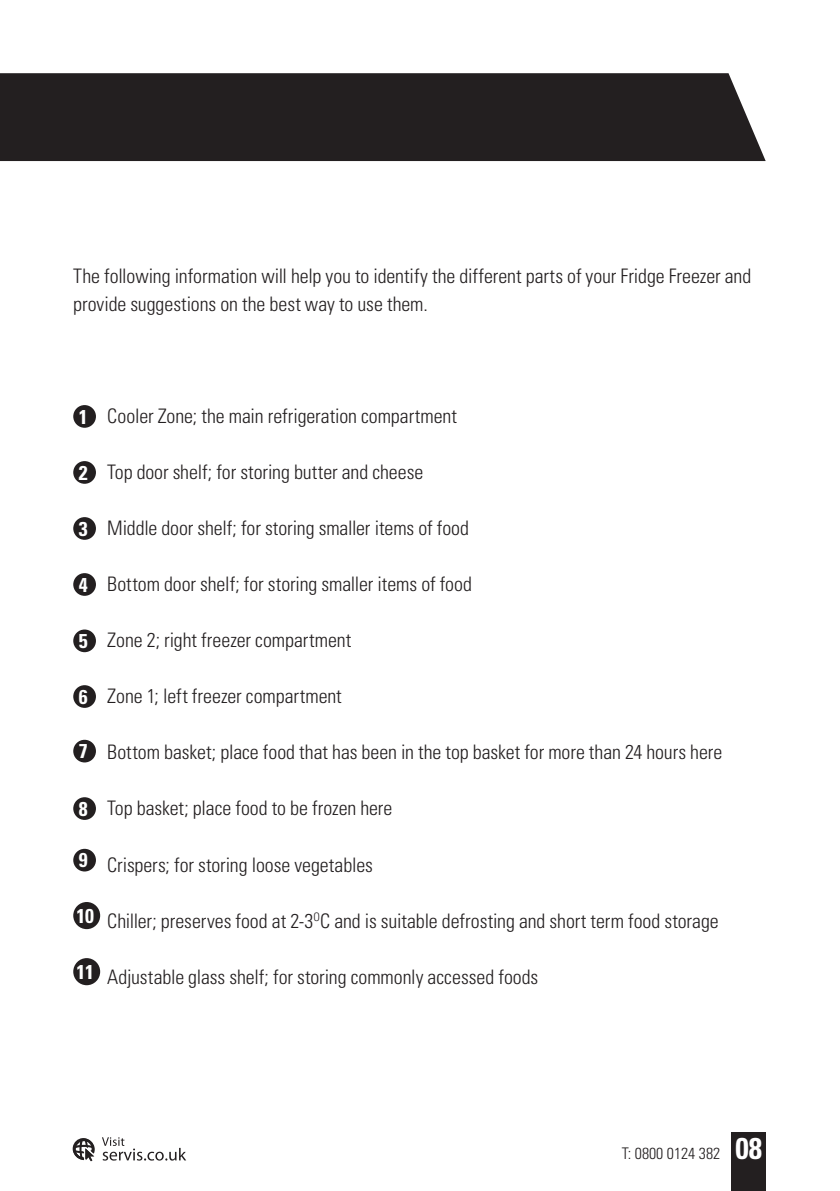
<style>
.page{position:relative;width:840px;height:1191px;background:#fff}
.page>*{position:absolute;margin:0;border:0;box-sizing:border-box;transform-origin:0 0}
.t1{font:300 condensed 20px/28px "Univers LT Std";letter-spacing:-.005em;color:#231f20}
.t2{font:700 condensed 20px "Univers LT Std";color:#fff}
.t3{font:300 condensed 16px "Univers LT Std";color:#231f20}
.s1{font-weight:700;color:#fff}
.s2{font-weight:700;font-size:30px;color:#fff}
</style>
<div class="page">
<div style="left:730px;top:1132px;width:35px;height:59px;background:#231f20"></div>
<svg style="left:72px;top:1137px;width:114px;height:25px"></svg>
<div style="left:0;top:73px;width:765px;height:88px;background:#231f20"></div>
<div style="left:73px;top:405px;width:23px;height:23px;background:#231f20;border-radius:50%"></div>
<div style="left:73px;top:461px;width:23px;height:23px;background:#231f20;border-radius:50%"></div>
<div style="left:73px;top:517px;width:23px;height:23px;background:#231f20;border-radius:50%"></div>
<div style="left:73px;top:573px;width:23px;height:23px;background:#231f20;border-radius:50%"></div>
<div style="left:73px;top:629px;width:23px;height:23px;background:#231f20;border-radius:50%"></div>
<div style="left:73px;top:685px;width:23px;height:23px;background:#231f20;border-radius:50%"></div>
<div style="left:73px;top:740px;width:23px;height:22px;background:#231f20;border-radius:50%"></div>
<div style="left:73px;top:797px;width:23px;height:23px;background:#231f20;border-radius:50%"></div>
<div style="left:73px;top:849px;width:23px;height:22px;background:#231f20;border-radius:50%"></div>
<div style="left:73px;top:902px;width:27px;height:27px;background:#231f20;border-radius:50%"></div>
<div style="left:73px;top:958px;width:27px;height:27px;background:#231f20;border-radius:50%"></div>
<p class="t1" style="left:73px;top:263px;width:679px">The following information will help you to identify the different parts of your Fridge Freezer and provide suggestions on the best way to use them.</p>
<p class="t1" style="left:79px;top:403px;width:379px"><span class="s1">1</span> Cooler Zone; the main refrigeration compartment</p>
<p class="t1" style="left:79px;top:459px;width:346px"><span class="s1">2</span> Top door shelf; for storing butter and cheese</p>
<p class="t1" style="left:79px;top:515px;width:391px"><span class="s1">3</span> Middle door shelf; for storing smaller items of food</p>
<p class="t1" style="left:79px;top:571px;width:394px"><span class="s1">4</span> Bottom door shelf; for storing smaller items of food</p>
<p class="t1" style="left:79px;top:627px;width:274px"><span class="s1">5</span> Zone 2; right freezer compartment</p>
<p class="t1" style="left:79px;top:683px;width:264px"><span class="s1">6</span> Zone 1; left freezer compartment</p>
<p class="t1" style="left:79px;top:739px;width:644px"><span class="s1">7</span> Bottom basket; place food that has been in the top basket for more than 24 hours here</p>
<p class="t1" style="left:79px;top:795px;width:315px"><span class="s1">8</span> Top basket; place food to be frozen here</p>
<p class="t1" style="left:79px;top:851px;width:295px"><sup>9</sup> Crispers; for storing loose vegetables</p>
<p class="t1" style="left:107px;top:907px;width:612px">Chiller; preserves food at 2-3<sup>O</sup>C and is suitable defrosting and short term food storage</p>
<p class="t1" style="left:107px;top:963px;width:432px">Adjustable glass shelf; for storing commonly accessed foods</p>
<p class="t2" style="left:76px;top:906px;width:19px">10</p>
<p class="t2" style="left:76px;top:962px;width:19px">11</p>
<p class="t3" style="left:621px;top:1145px;width:142px">T: 0800 0124 382 <span class="s2">08</span></p>
</div>
